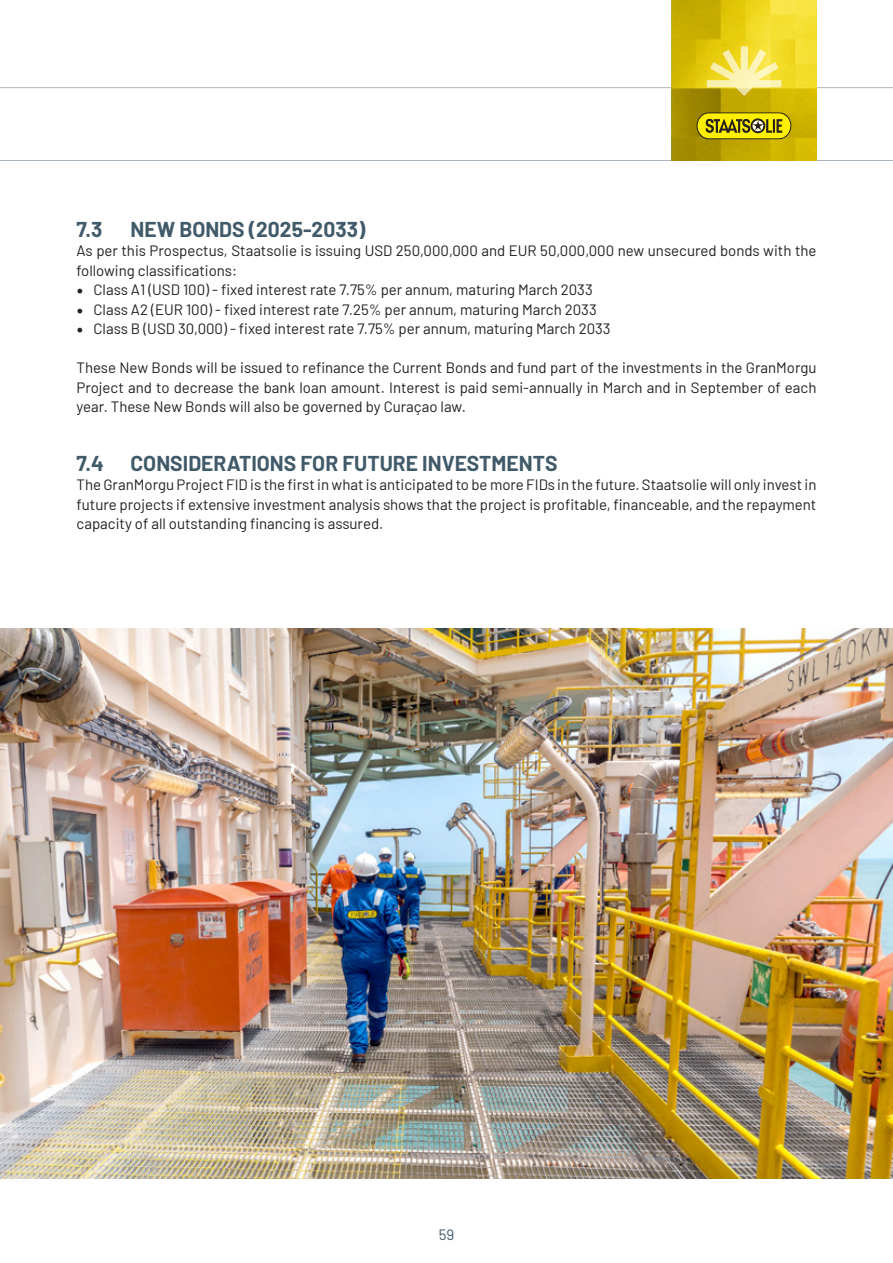
<style>
.page{position:relative;width:893px;height:1263px;background:#fff}
.page>*{position:absolute;margin:0;border:0;box-sizing:border-box;transform-origin:0 0}
.t1{font:700 21px "Barlow";color:#405a69}
.t2{font:15px/19.5px "Barlow";color:#231f20;text-align:justify}
.t3{font:15px "Barlow";color:#405a69}
.s1{font-family:"Minion Pro";font-size:18px}
</style>
<div class="page">
<hr style="left:0;top:160px;width:893px;height:1px;background:#acb6bf">
<hr style="left:0;top:87px;width:893px;height:1px;background:#acb6bf">
<img style="left:672px;top:0;width:144px;height:161px">
<svg style="left:707px;top:46px;width:74px;height:50px;background:#eddc60"></svg>
<svg style="left:696px;top:112px;width:95px;height:27px;background:#baad0d"></svg>
<img style="left:0;top:628px;width:893px;height:550px">
<p class="t1" style="left:77px;top:213px;width:28px">7.3</p>
<p class="t1" style="left:131px;top:213px;width:236px">NEW BONDS (2025-2033)</p>
<p class="t2" style="left:77px;top:240px;width:741px">As per this Prospectus, Staatsolie is issuing USD 250,000,000 and EUR 50,000,000 new unsecured bonds with the following classifications:</p>
<p class="t2" style="left:77px;top:279px;width:518px"><span class="s1">•</span> Class A1 (USD 100) - fixed interest rate 7.75% per annum, maturing March 2033</p>
<p class="t2" style="left:77px;top:298px;width:522px"><span class="s1">•</span> Class A2 (EUR 100) - fixed interest rate 7.25% per annum, maturing March 2033</p>
<p class="t2" style="left:77px;top:318px;width:536px"><span class="s1">•</span> Class B (USD 30,000) - fixed interest rate 7.75% per annum, maturing March 2033</p>
<p class="t2" style="left:77px;top:357px;width:741px">These New Bonds will be issued to refinance the Current Bonds and fund part of the investments in the GranMorgu Project and to decrease the bank loan amount. Interest is paid semi-annually in March and in September of each year. These New Bonds will also be governed by Curaçao law.</p>
<p class="t1" style="left:77px;top:447px;width:29px">7.4</p>
<p class="t1" style="left:131px;top:447px;width:428px">CONSIDERATIONS FOR FUTURE INVESTMENTS</p>
<p class="t2" style="left:77px;top:474px;width:741px">The GranMorgu Project FID is the first in what is anticipated to be more FIDs in the future. Staatsolie will only invest in future projects if extensive investment analysis shows that the project is profitable, financeable, and the repayment capacity of all outstanding financing is assured.</p>
<p class="t3" style="left:439px;top:1223px;width:17px">59</p>
</div>
